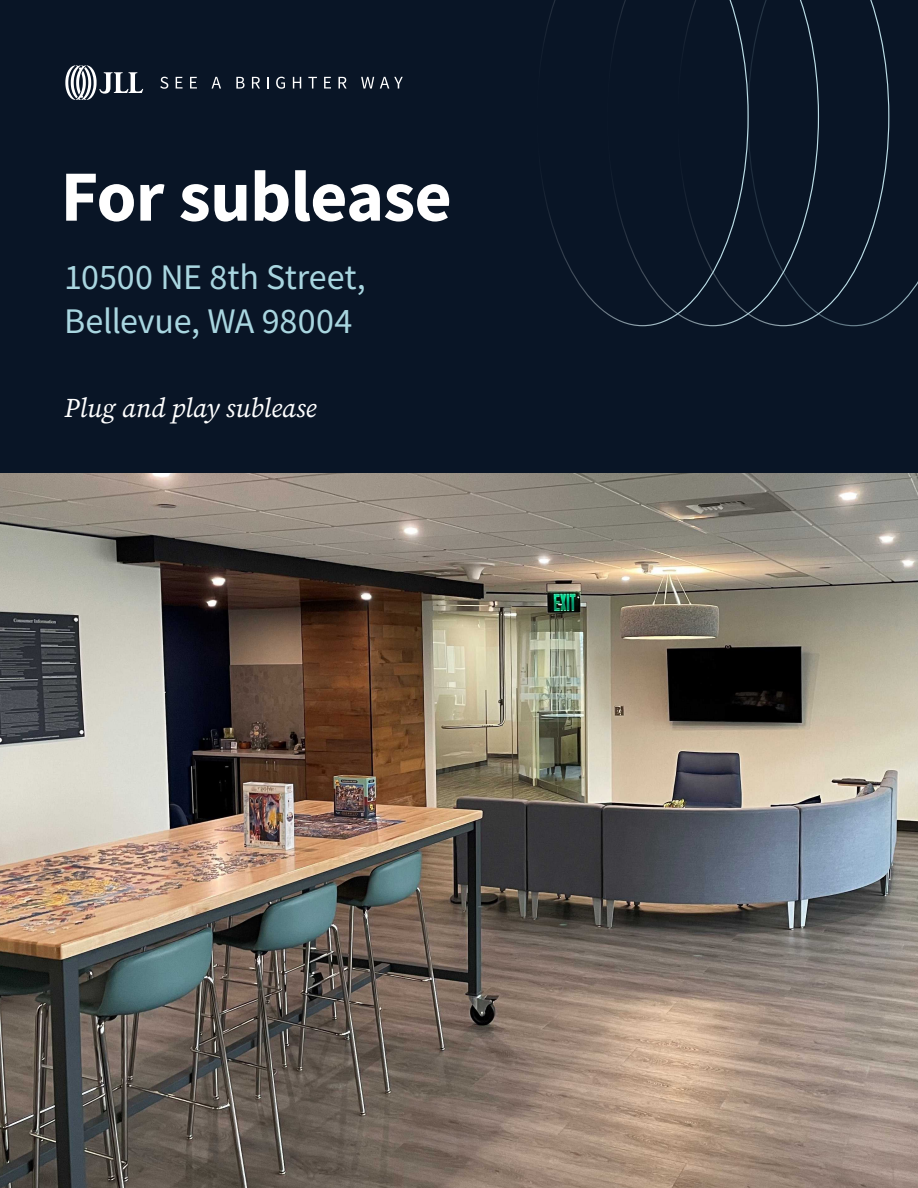
<style>
.page{position:relative;width:918px;height:1188px;background:#fff}
.page>*{position:absolute;margin:0;border:0;box-sizing:border-box;transform-origin:0 0}
.Heading_-_60pt{font:700 72px "Source Sans Pro";letter-spacing:-.01em;color:#fff}
.Heading_-_24pt{font:36px "Source Sans Pro";letter-spacing:-.005em;color:#a9d6e0}
.X-head{font:italic 27px "Source Serif Pro";color:#fff}
</style>
<div class="page">
<div style="left:0;top:0;width:918px;height:473px;background:#091526"></div>
<img style="left:0;top:473px;width:918px;height:715px">
<svg style="left:819px;top:0;width:70px;height:326px"></svg>
<svg style="left:749px;top:0;width:70px;height:326px"></svg>
<svg style="left:543px;top:0;width:206px;height:326px"></svg>
<svg style="left:160px;top:77px;width:8px;height:12px"></svg>
<svg style="left:176px;top:77px;width:7px;height:12px"></svg>
<svg style="left:190px;top:77px;width:7px;height:12px"></svg>
<svg style="left:212px;top:77px;width:9px;height:12px"></svg>
<svg style="left:236px;top:77px;width:9px;height:12px"></svg>
<svg style="left:252px;top:77px;width:8px;height:12px"></svg>
<svg style="left:267px;top:77px;width:2px;height:12px"></svg>
<svg style="left:276px;top:77px;width:9px;height:12px"></svg>
<svg style="left:293px;top:77px;width:8px;height:12px"></svg>
<svg style="left:308px;top:77px;width:9px;height:12px"></svg>
<svg style="left:324px;top:77px;width:7px;height:12px"></svg>
<svg style="left:339px;top:77px;width:8px;height:12px"></svg>
<svg style="left:361px;top:77px;width:13px;height:12px"></svg>
<svg style="left:380px;top:77px;width:23px;height:12px"></svg>
<svg style="left:65px;top:65px;width:78px;height:34px"></svg>
<p class="Heading_-_60pt" style="left:61px;top:148px;width:393px">For sublease</p>
<p class="Heading_-_24pt" style="left:64px;top:255px;width:303px">10500 NE 8th Street,</p>
<p class="Heading_-_24pt" style="left:64px;top:298px;width:290px">Bellevue, WA 98004</p>
<p class="X-head" style="left:64px;top:390px;width:254px">Plug and play sublease</p>
</div>
